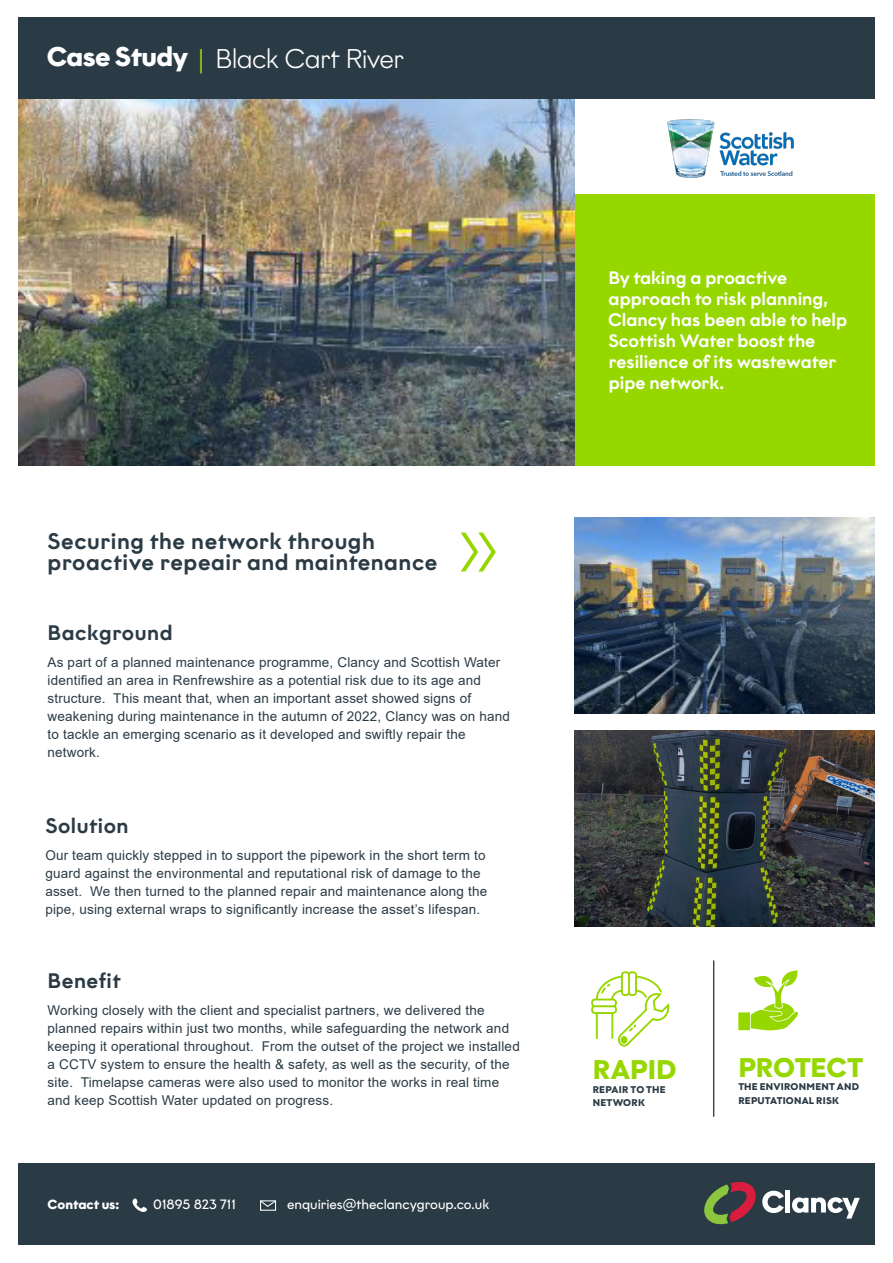
<style>
.page{position:relative;width:893px;height:1263px;background:#fff}
.page>*{position:absolute;margin:0;border:0;box-sizing:border-box;transform-origin:0 0}
.t1{font:300 27px "Graphit";letter-spacing:-.025em;color:#fff}
.t2{font:700 27px "Graphit";letter-spacing:-.005em;color:#97d700}
.t3{font:500 22.5px/20.5px "Graphit";letter-spacing:.025em;color:#2b3b45}
.t4{font:500 21px "Graphit";letter-spacing:.025em;color:#2b3b45}
.t5{font:500 18px/21px "Graphit";color:#fff}
.t6{font:13.5px/18px "Arial";letter-spacing:.015em;color:#2b3b45}
.t7{font:13.5px "Graphit";color:#fff}
.t8{font:700 13.2px "Graphit";color:#fff}
.t9{font:700 9.75px/13.5px "Graphit";letter-spacing:.02em;color:#2b3b45}
.s1{font-weight:700}
.s2{color:#97d700}
</style>
<div class="page">
<div style="left:570px;top:194px;width:304px;height:272px;background:#97d700"></div>
<img style="left:18px;top:100px;width:556px;height:366px">
<div style="left:18px;top:18px;width:856px;height:81px;background:#2b3b45"></div>
<div style="left:18px;top:1163px;width:856px;height:82px;background:#2b3b45"></div>
<svg style="left:132px;top:1198px;width:15px;height:14px"></svg>
<div style="left:260px;top:1200px;width:16px;height:11px;border:1px solid #fff"></div>
<svg style="left:260px;top:1200px;width:17px;height:8px"></svg>
<img style="left:667px;top:119px;width:127px;height:59px">
<img style="left:574px;top:517px;width:300px;height:196px">
<img style="left:574px;top:730px;width:300px;height:196px">
<svg style="left:704px;top:1182px;width:156px;height:43px"></svg>
<hr style="left:713px;top:960px;width:1px;height:157px;background:#333f48">
<svg style="left:461px;top:532px;width:35px;height:39px"></svg>
<svg style="left:591px;top:971px;width:79px;height:76px"></svg>
<svg style="left:738px;top:970px;width:60px;height:61px"></svg>
<h1 class="t1" style="left:47px;top:42px;width:359px"><span class="s1">Case Study</span> <span class="s2">|</span> Black Cart River</h1>
<h2 class="t3" style="left:48px;top:530px;width:391px">Securing the network through proactive repeair and maintenance</h2>
<h3 class="t4" style="left:48px;top:620px;width:126px">Background</h3>
<p class="t6" style="left:48px;top:653px;width:464px">As part of a planned maintenance programme, Clancy and Scottish Water identified an area in Renfrewshire as a potential risk due to its age and structure. This meant that, when an important asset showed signs of weakening during maintenance in the autumn of 2022, Clancy was on hand to tackle an emerging scenario as it developed and swiftly repair the network.</p>
<h3 class="t4" style="left:45px;top:813px;width:85px">Solution</h3>
<p class="t6" style="left:45px;top:846px;width:443px">Our team quickly stepped in to support the pipework in the short term to guard against the environmental and reputational risk of damage to the asset. We then turned to the planned repair and maintenance along the pipe, using external wraps to significantly increase the asset’s lifespan.</p>
<h3 class="t4" style="left:48px;top:968px;width:75px">Benefit</h3>
<p class="t6" style="left:48px;top:1001px;width:474px">Working closely with the client and specialist partners, we delivered the planned repairs within just two months, while safeguarding the network and keeping it operational throughout. From the outset of the project we installed a CCTV system to ensure the health &amp; safety, as well as the security, of the site. Timelapse cameras were also used to monitor the works in real time and keep Scottish Water updated on progress.</p>
<p class="t8" style="left:48px;top:1196px;width:73px">Contact us:</p>
<p class="t7" style="left:153px;top:1196px;width:84px">01895 823 711</p>
<p class="t7" style="left:287px;top:1196px;width:204px">enquiries@theclancygroup.co.uk</p>
<h3 class="t5" style="left:608px;top:267px;width:241px">By taking a proactive approach to risk planning,<br>Clancy has been able to help<br>Scottish Water boost the resilience of its wastewater pipe network.</h3>
<h1 class="t2" style="left:593px;top:1053px;width:85px">RAPID</h1>
<p class="t9" style="left:593px;top:1082px;width:74px">REPAIR TO THE<br>NETWORK</p>
<h1 class="t2" style="left:738px;top:1050px;width:126px">PROTECT</h1>
<p class="t9" style="left:738px;top:1080px;width:122px">THE ENVIRONMENT AND<br>REPUTATIONAL RISK</p>
</div>
